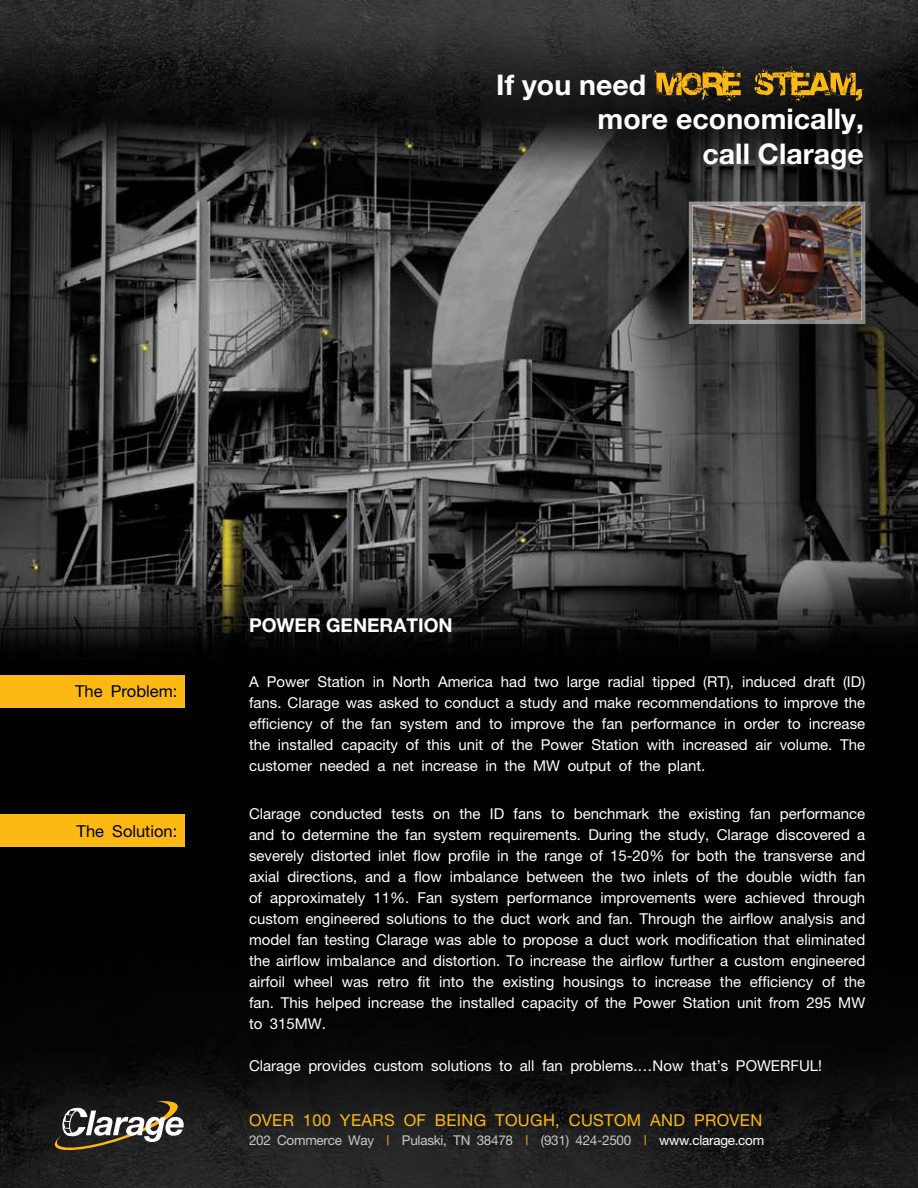
<style>
.page{position:relative;width:918px;height:1188px;background:#fff}
.page>*{position:absolute;margin:0;border:0;box-sizing:border-box;transform-origin:0 0}
.t1{font:700 28.5px "Helvetica Neue";color:#fff}
.t2{font:700 19.05px "Helvetica Neue";color:#fff}
.t3{font:16.5px "Helvetica Neue";letter-spacing:.02em;color:#fdb913}
.t4{font:16.5px "Helvetica Neue";color:#000}
.t5{font:15px/21px "Helvetica Neue";color:#fff;text-align:justify}
.t6{font:13.5px "Helvetica Neue";letter-spacing:-.02em;color:#c7c8ca}
.s1{color:#fdb913}
.s2{color:#fff}
</style>
<div class="page">
<img style="left:0;top:0;width:918px;height:1188px">
<div style="left:0;top:675px;width:184px;height:32px;background:#fdb913"></div>
<div style="left:0;top:815px;width:184px;height:32px;background:#fdb913"></div>
<img style="left:687px;top:200px;width:180px;height:126px">
<svg style="left:654px;top:66px;width:210px;height:36px"></svg>
<svg style="left:54px;top:1101px;width:130px;height:50px"></svg>
<h1 class="t1" style="left:496px;top:67px;width:151px">If you need</h1>
<h1 class="t1" style="left:598px;top:102px;width:268px">more economically,</h1>
<h1 class="t1" style="left:703px;top:136px;width:163px">call Clarage</h1>
<p class="t4" style="left:75px;top:682px;width:104px">The Problem:</p>
<p class="t4" style="left:77px;top:821px;width:102px">The Solution:</p>
<p class="t2" style="left:249px;top:613px;width:205px">Power Generation</p>
<p class="t5" style="left:249px;top:671px;width:618px">A Power Station in North America had two large radial tipped (RT), induced draft (ID) fans. Clarage was asked to conduct a study and make recommendations to improve the efficiency of the fan system and to improve the fan performance in order to increase the installed capacity of this unit of the Power Station with increased air volume. The customer needed a net increase in the MW output of the plant.</p>
<p class="t5" style="left:249px;top:803px;width:618px">Clarage conducted tests on the ID fans to benchmark the existing fan performance and to determine the fan system requirements. During the study, Clarage discovered a severely distorted inlet flow profile in the range of 15-20% for both the transverse and axial directions, and a flow imbalance between the two inlets of the double width fan of approximately 11%. Fan system performance improvements were achieved through custom engineered solutions to the duct work and fan. Through the airflow analysis and model fan testing Clarage was able to propose a duct work modification that eliminated the airflow imbalance and distortion. To increase the airflow further a custom engineered airfoil wheel was retro fit into the existing housings to increase the efficiency of the fan. This helped increase the installed capacity of the Power Station unit from 295 MW to 315MW.</p>
<p class="t5" style="left:249px;top:1055px;width:575px">Clarage provides custom solutions to all fan problems.…Now that’s POWERFUL!</p>
<p class="t3" style="left:249px;top:1110px;width:35px">Over</p>
<p class="t3" style="left:303px;top:1110px;width:60px">100 years</p>
<p class="t3" style="left:404px;top:1110px;width:190px">of being Tough, Custom</p>
<p class="t3" style="left:650px;top:1110px;width:13px">and</p>
<p class="t3" style="left:694px;top:1110px;width:57px">Proven</p>
<p class="t6" style="left:249px;top:1132px;width:517px">202 Commerce Way <span class="s1">|</span> Pulaski, TN 38478 <span class="s1">|</span> (931) 424-2500 <span class="s1">|</span> <span class="s2">www.clarage.com</span></p>
</div>
